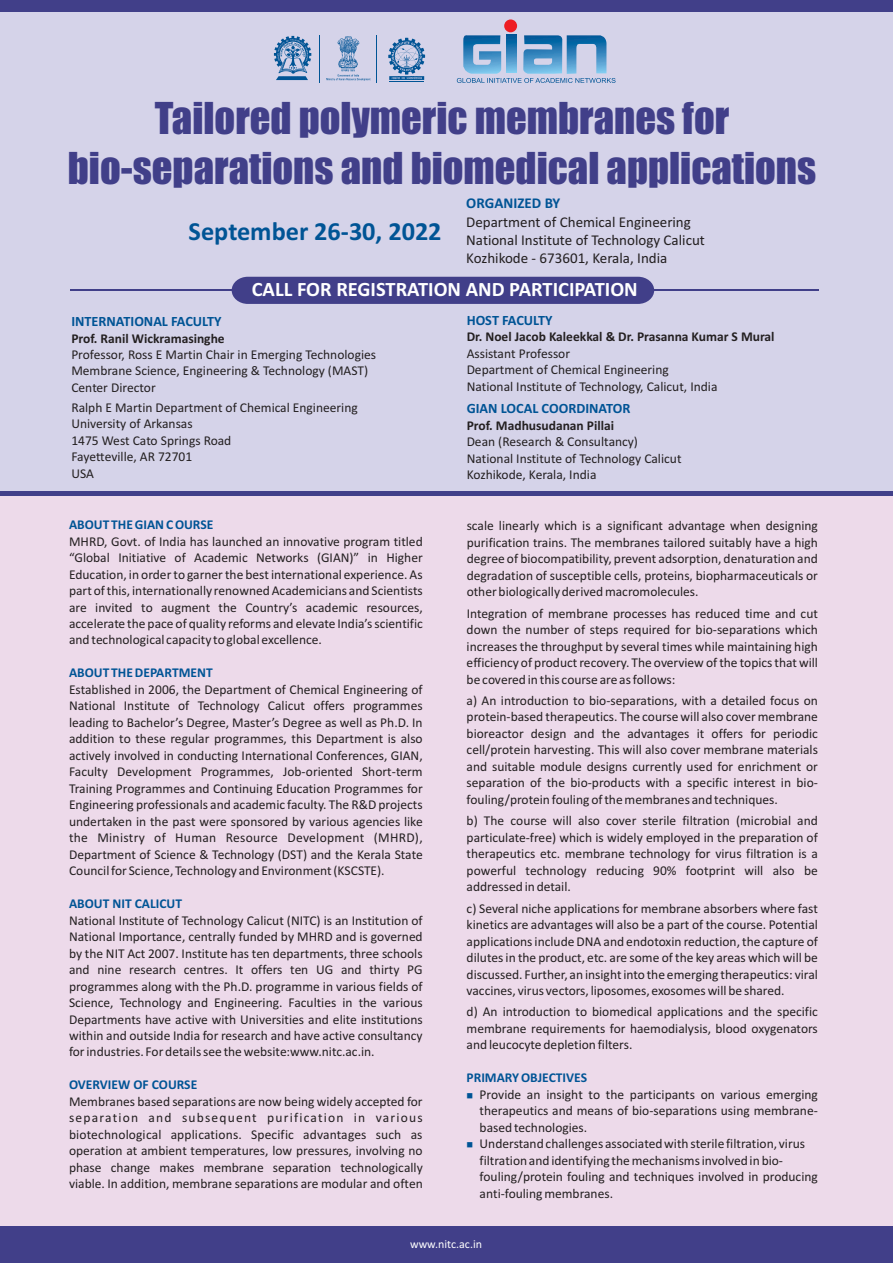
<style>
.page{position:relative;width:893px;height:1263px;background:#fff}
.page>*{position:absolute;margin:0;border:0;box-sizing:border-box;transform-origin:0 0}
.t1{font:40.5px/49.5px "Impact";color:#413f89;text-align:center}
.t2{font:700 26.25px "Calibri";color:#005495}
.t3{font:700 20.55px "Calibri";color:#fff}
.t4{font:15px/18.3px "Calibri";color:#231f20}
.t5{font:700 15px "Calibri";color:#005495}
.t6{font:700 14.25px "Calibri";color:#005495}
.t7{font:13.5px/16.5px "Calibri";color:#231f20;text-align:justify}
.t8{font:700 13.5px "Calibri";color:#231f20}
.t9{font:700 13.5px "Calibri";color:#005495}
.t10{font:12px "Calibri";color:#fff}
.t11{font:9px "Wingdings";color:#005495}
</style>
<div class="page">
<div style="left:0;top:87px;width:893px;height:1139px;background:#eddaea"></div>
<div style="left:0;top:0;width:893px;height:493px;background:#d5d3e9"></div>
<svg style="left:326px;top:36px;width:44px;height:45px"></svg>
<svg style="left:274px;top:36px;width:37px;height:44px"></svg>
<hr style="left:389px;top:81px;width:35px;height:1px;background:#005495">
<svg style="left:388px;top:38px;width:37px;height:42px"></svg>
<div style="left:232px;top:277px;width:422px;height:27px;background:#413f89"></div>
<svg style="left:457px;top:34px;width:159px;height:49px"></svg>
<div style="left:504px;top:19px;width:13px;height:13px;background:#ee1d23;border-radius:50%"></div>
<svg style="left:506px;top:35px;width:11px;height:38px"></svg>
<hr style="left:319px;top:35px;width:1px;height:48px;background:#005495">
<hr style="left:376px;top:35px;width:1px;height:48px;background:#005495">
<div style="left:0;top:1226px;width:893px;height:37px;background:#413f89"></div>
<div style="left:0;top:491px;width:893px;height:5px;background:#413f89"></div>
<div style="left:0;top:0;width:893px;height:12px;background:#413f89"></div>
<hr style="left:653px;top:290px;width:166px;height:1px;background:#413f89">
<hr style="left:70px;top:290px;width:165px;height:1px;background:#413f89">
<h1 class="t1" style="left:68px;top:96px;width:750px">Tailored polymeric membranes for bio-separations and biomedical applications</h1>
<h2 class="t2" style="left:189px;top:220px;width:254px">September 26-30, 2022</h2>
<p class="t5" style="left:466px;top:197px;width:96px">ORGANIZED BY</p>
<p class="t4" style="left:466px;top:214px;width:240px">Department of Chemical Engineering<br>National Institute of Technology Calicut<br>Kozhikode - 673601, Kerala, India</p>
<h3 class="t3" style="left:252px;top:281px;width:387px">CALL FOR REGISTRATION AND PARTICIPATION</h3>
<p class="t6" style="left:71px;top:315px;width:152px">INTERNATIONAL FACULTY</p>
<p class="t8" style="left:71px;top:332px;width:155px">Prof. Ranil Wickramasinghe</p>
<p class="t7" style="left:71px;top:347px;width:306px;text-align:left">Professor, Ross E Martin Chair in Emerging Technologies<br>Membrane Science, Engineering &amp; Technology (MAST)<br>Center Director</p>
<p class="t7" style="left:71px;top:400px;width:288px;text-align:left">Ralph E Martin Department of Chemical Engineering<br>University of Arkansas<br>1475 West Cato Springs Road<br>Fayetteville, AR 72701<br>USA</p>
<p class="t9" style="left:69px;top:519px;width:146px">ABOUT THE GIAN C OURSE</p>
<p class="t7" style="left:69px;top:534px;width:355px">MHRD, Govt. of India has launched an innovative program titled “Global Initiative of Academic Networks (GIAN)” in Higher Education, in order to garner the best international experience. As part of this, internationally renowned Academicians and Scientists are invited to augment the Country’s academic resources, accelerate the pace of quality reforms and elevate India’s scientific and technological capacity to global excellence.</p>
<p class="t7" style="left:69px;top:682px;width:355px">Established in 2006, the Department of Chemical Engineering of National Institute of Technology Calicut offers programmes leading to Bachelor’s Degree, Master’s Degree as well as Ph.D. In addition to these regular programmes, this Department is also actively involved in conducting International Conferences, GIAN, Faculty Development Programmes, Job-oriented Short-term Training Programmes and Continuing Education Programmes for Engineering professionals and academic faculty. The R&amp;D projects undertaken in the past were sponsored by various agencies like the Ministry of Human Resource Development (MHRD), Department of Science &amp; Technology (DST) and the Kerala State Council for Science, Technology and Environment (KSCSTE).</p>
<p class="t7" style="left:69px;top:913px;width:355px">National Institute of Technology Calicut (NITC) is an Institution of National Importance, centrally funded by MHRD and is governed by the NIT Act 2007. Institute has ten departments, three schools and nine research centres. It offers ten UG and thirty PG programmes along with the Ph.D. programme in various fields of Science, Technology and Engineering. Faculties in the various Departments have active with Universities and elite institutions within and outside India for research and have active consultancy for industries. For details see the website:www.nitc.ac.in.</p>
<p class="t9" style="left:69px;top:667px;width:145px">ABOUT THE DEPARTMENT</p>
<p class="t9" style="left:69px;top:898px;width:114px">ABOUT NIT CALICUT</p>
<p class="t9" style="left:69px;top:1079px;width:130px">OVERVIEW OF COURSE</p>
<p class="t7" style="left:69px;top:1094px;width:355px">Membranes based separations are now being widely accepted for separation and subsequent purification in various biotechnological applications. Specific advantages such as operation at ambient temperatures, low pressures, involving no phase change makes membrane separation technologically viable. In addition, membrane separations are modular and often</p>
<p class="t6" style="left:467px;top:314px;width:87px">HOST FACULTY</p>
<p class="t8" style="left:467px;top:331px;width:309px">Dr. Noel Jacob Kaleekkal &amp; Dr. Prasanna Kumar S Mural</p>
<p class="t7" style="left:467px;top:346px;width:252px;text-align:left">Assistant Professor<br>Department of Chemical Engineering<br>National Institute of Technology, Calicut, India</p>
<p class="t6" style="left:467px;top:402px;width:165px">GIAN LOCAL COORDINATOR</p>
<p class="t8" style="left:467px;top:420px;width:149px">Prof. Madhusudanan Pillai</p>
<p class="t7" style="left:467px;top:435px;width:216px;text-align:left">Dean (Research &amp; Consultancy)<br>National Institute of Technology Calicut<br>Kozhikode, Kerala, India</p>
<p class="t7" style="left:467px;top:519px;width:353px">scale linearly which is a significant advantage when designing purification trains. The membranes tailored suitably have a high degree of biocompatibility, prevent adsorption, denaturation and degradation of susceptible cells, proteins, biopharmaceuticals or other biologically derived macromolecules.</p>
<p class="t7" style="left:467px;top:606px;width:353px">Integration of membrane processes has reduced time and cut down the number of steps required for bio-separations which increases the throughput by several times while maintaining high efficiency of product recovery. The overview of the topics that will be covered in this course are as follows:</p>
<p class="t7" style="left:467px;top:693px;width:353px">a) An introduction to bio-separations, with a detailed focus on protein-based therapeutics. The course will also cover membrane bioreactor design and the advantages it offers for periodic cell/protein harvesting. This will also cover membrane materials and suitable module designs currently used for enrichment or separation of the bio-products with a specific interest in bio&shy;fouling/protein fouling of the membranes and techniques.</p>
<p class="t7" style="left:467px;top:814px;width:353px">b) The course will also cover sterile filtration (microbial and particulate-free) which is widely employed in the preparation of therapeutics etc. membrane technology for virus filtration is a powerful technology reducing 90% footprint will also be addressed in detail.</p>
<p class="t7" style="left:467px;top:901px;width:353px">c) Several niche applications for membrane absorbers where fast kinetics are advantages will also be a part of the course. Potential applications include DNA and endotoxin reduction, the capture of dilutes in the product, etc. are some of the key areas which will be discussed. Further, an insight into the emerging therapeutics: viral vaccines, virus vectors, liposomes, exosomes will be shared.</p>
<p class="t7" style="left:467px;top:1005px;width:353px">d) An introduction to biomedical applications and the specific membrane requirements for haemodialysis, blood oxygenators and leucocyte depletion filters.</p>
<p class="t7" style="left:480px;top:1087px;width:340px;text-align:left">Provide an insight to the participants on various emerging therapeutics and means of bio-separations using membrane&shy;based technologies.<br>Understand challenges associated with sterile filtration, virus filtration and identifying the mechanisms involved in bio&shy;fouling/protein fouling and techniques involved in producing anti-fouling membranes.</p>
<p class="t9" style="left:467px;top:1072px;width:122px">PRIMARY OBJECTIVES</p>
<p class="t11" style="left:467px;top:1092px;width:42px">■</p>
<p class="t11" style="left:467px;top:1141px;width:42px">■</p>
<p class="t10" style="left:410px;top:1239px;width:74px">www.nitc.ac.in</p>
</div>
